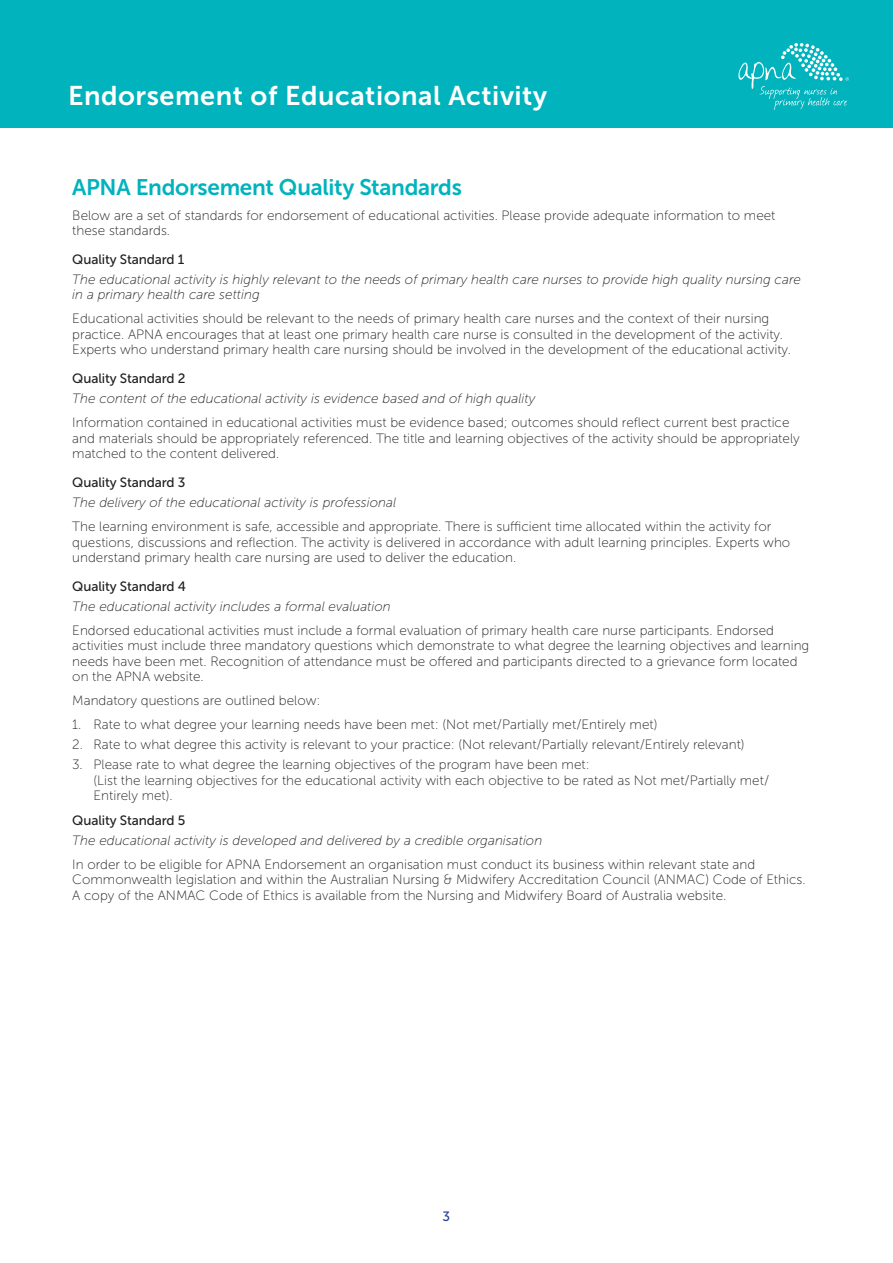
<style>
.page{position:relative;width:893px;height:1263px;background:#fff}
.page>*{position:absolute;margin:0;border:0;box-sizing:border-box;transform-origin:0 0}
.t1{font:27px "Museo Sans 700";letter-spacing:.02em;color:#fff}
.t2{font:22.5px "Museo Sans 700";letter-spacing:-.015em;color:#00b3bd}
.t3{font:13.5px/15.6px "Museo Sans 100";color:#231f20}
.t4{font:italic 13.5px/15.5px "Museo Sans 100";color:#231f20}
.t5{font:13.5px "Museo Sans 500";letter-spacing:-.01em;color:#231f20}
.t6{font:13.5px "Museo Sans 500";color:#25408f}
</style>
<div class="page">
<div style="left:0;top:0;width:893px;height:128px;background:#00b3bd"></div>
<svg style="left:738px;top:43px;width:111px;height:67px"></svg>
<h1 class="t1" style="left:68px;top:81px;width:481px">Endorsement of Educational Activity</h1>
<h2 class="t2" style="left:72px;top:175px;width:391px">APNA Endorsement Quality Standards</h2>
<p class="t3" style="left:72px;top:207px;width:705px">Below are a set of standards for endorsement of educational activities. Please provide adequate information to meet these standards.</p>
<p class="t5" style="left:72px;top:252px;width:114px">Quality Standard 1</p>
<p class="t4" style="left:72px;top:272px;width:730px">The educational activity is highly relevant to the needs of primary health care nurses to provide high quality nursing care in a primary health care setting</p>
<p class="t3" style="left:72px;top:311px;width:720px">Educational activities should be relevant to the needs of primary health care nurses and the context of their nursing practice. APNA encourages that at least one primary health care nurse is consulted in the development of the activity.<br>Experts who understand primary health care nursing should be involved in the development of the educational activity.</p>
<p class="t5" style="left:72px;top:371px;width:115px">Quality Standard 2</p>
<p class="t4" style="left:72px;top:391px;width:465px">The content of the educational activity is evidence based and of high quality</p>
<p class="t3" style="left:72px;top:415px;width:729px">Information contained in educational activities must be evidence based; outcomes should reflect current best practice and materials should be appropriately referenced. The title and learning objectives of the activity should be appropriately matched to the content delivered.</p>
<p class="t5" style="left:72px;top:475px;width:115px">Quality Standard 3</p>
<p class="t4" style="left:72px;top:495px;width:325px">The delivery of the educational activity is professional</p>
<p class="t3" style="left:72px;top:519px;width:719px">The learning environment is safe, accessible and appropriate. There is sufficient time allocated within the activity for questions, discussions and reflection. The activity is delivered in accordance with adult learning principles. Experts who understand primary health care nursing are used to deliver the education.</p>
<p class="t5" style="left:72px;top:579px;width:115px">Quality Standard 4</p>
<p class="t4" style="left:72px;top:599px;width:320px">The educational activity includes a formal evaluation</p>
<p class="t3" style="left:72px;top:623px;width:738px">Endorsed educational activities must include a formal evaluation of primary health care nurse participants. Endorsed activities must include three mandatory questions which demonstrate to what degree the learning objectives and learning needs have been met. Recognition of attendance must be offered and participants directed to a grievance form located on the APNA website.</p>
<p class="t3" style="left:72px;top:693px;width:250px">Mandatory questions are outlined below:</p>
<p class="t3" style="left:72px;top:717px;width:587px">1. Rate to what degree your learning needs have been met: (Not met/Partially met/Entirely met)</p>
<p class="t3" style="left:72px;top:737px;width:674px">2. Rate to what degree this activity is relevant to your practice: (Not relevant/Partially relevant/Entirely relevant)</p>
<p class="t3" style="left:94px;top:757px;width:677px;text-indent:-21px">3. Please rate to what degree the learning objectives of the program have been met:<br>(List the learning objectives for the educational activity with each objective to be rated as Not met/Partially met/<br>Entirely met).</p>
<p class="t5" style="left:72px;top:813px;width:115px">Quality Standard 5</p>
<p class="t4" style="left:72px;top:832px;width:471px">The educational activity is developed and delivered by a credible organisation</p>
<p class="t3" style="left:72px;top:856px;width:735px">In order to be eligible for APNA Endorsement an organisation must conduct its business within relevant state and<br>Commonwealth legislation and within the Australian Nursing &amp; Midwifery Accreditation Council (ANMAC) Code of Ethics.<br>A copy of the ANMAC Code of Ethics is available from the Nursing and Midwifery Board of Australia website.</p>
<p class="t6" style="left:443px;top:1208px;width:9px">3</p>
</div>
